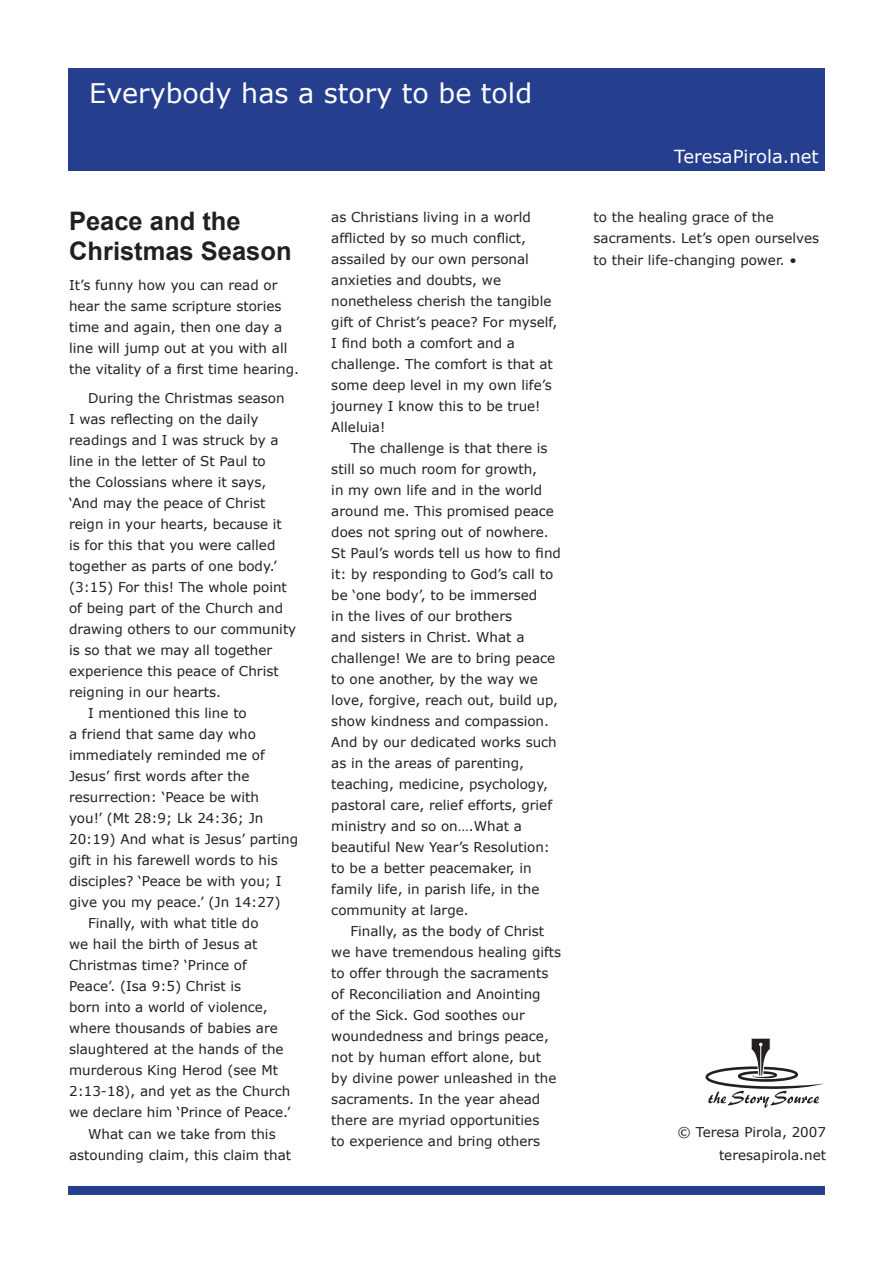
<style>
.page{position:relative;width:893px;height:1263px;background:#fff}
.page>*{position:absolute;margin:0;border:0;box-sizing:border-box;transform-origin:0 0}
.t1{font:27px "MS Reference Sans Serif";color:#fff}
.t2{font:700 25.5px/30.6px "Arial";color:#231f20}
.t3{font:18px "MS Reference Sans Serif";color:#fff}
.t4{font:13.5px/21px "MS Reference Sans Serif";color:#231f20}
</style>
<div class="page">
<div style="left:68px;top:68px;width:757px;height:102px;background:#253f8e"></div>
<svg style="left:705px;top:1039px;width:119px;height:69px"></svg>
<div style="left:68px;top:1186px;width:757px;height:9px;background:#253f8e"></div>
<p class="t1" style="left:89px;top:76px;width:444px">Everybody has a story to be told</p>
<p class="t2" style="left:69px;top:206px;width:224px">Peace and the<br>Christmas Season</p>
<p class="t4" style="left:69px;top:274px;width:232px">It’s funny how you can read or hear the same scripture stories time and again, then one day a line will jump out at you with all the vitality of a first time hearing.</p>
<p class="t4" style="left:69px;top:387px;width:229px;text-indent:19px">During the Christmas season<br>I was reflecting on the daily readings and I was struck by a line in the letter of St Paul to<br>the Colossians where it says, ‘And may the peace of Christ reign in your hearts, because it<br>is for this that you were called together as parts of one body.’ (3:15) For this! The whole point of being part of the Church and drawing others to our community is so that we may all together experience this peace of Christ reigning in our hearts.</p>
<p class="t4" style="left:69px;top:702px;width:231px;text-indent:19px">I mentioned this line to<br>a friend that same day who immediately reminded me of<br>Jesus’ first words after the resurrection: ‘Peace be with<br>you!’ (Mt 28:9; Lk 24:36; Jn<br>20:19) And what is Jesus’ parting gift in his farewell words to his disciples? ‘Peace be with you; I give you my peace.’ (Jn 14:27)</p>
<p class="t4" style="left:69px;top:912px;width:223px;text-indent:19px">Finally, with what title do<br>we hail the birth of Jesus at<br>Christmas time? ‘Prince of<br>Peace’. (Isa 9:5) Christ is<br>born into a world of violence, where thousands of babies are slaughtered at the hands of the murderous King Herod (see Mt<br>2:13-18), and yet as the Church we declare him ‘Prince of Peace.’</p>
<p class="t4" style="left:69px;top:1122px;width:223px;text-align:center">What can we take from this astounding claim, this claim that</p>
<p class="t4" style="left:331px;top:206px;width:227px">as Christians living in a world afflicted by so much conflict, assailed by our own personal anxieties and doubts, we nonetheless cherish the tangible gift of Christ’s peace? For myself,<br>I find both a comfort and a challenge. The comfort is that at some deep level in my own life’s journey I know this to be true!<br>Alleluia!</p>
<p class="t4" style="left:331px;top:437px;width:231px;text-indent:19px">The challenge is that there is still so much room for growth,<br>in my own life and in the world around me. This promised peace does not spring out of nowhere.<br>St Paul’s words tell us how to find it: by responding to God’s call to be ‘one body’, to be immersed<br>in the lives of our brothers<br>and sisters in Christ. What a challenge! We are to bring peace to one another, by the way we love, forgive, reach out, build up, show kindness and compassion.<br>And by our dedicated works such as in the areas of parenting, teaching, medicine, psychology, pastoral care, relief efforts, grief ministry and so on….What a beautiful New Year’s Resolution: to be a better peacemaker, in family life, in parish life, in the community at large.</p>
<p class="t4" style="left:331px;top:920px;width:231px;text-indent:19px">Finally, as the body of Christ we have tremendous healing gifts to offer through the sacraments of Reconciliation and Anointing<br>of the Sick. God soothes our woundedness and brings peace, not by human effort alone, but<br>by divine power unleashed in the sacraments. In the year ahead there are myriad opportunities<br>to experience and bring others</p>
<p class="t3" style="left:674px;top:145px;width:146px">TeresaPirola.net</p>
<p class="t4" style="left:594px;top:206px;width:227px">to the healing grace of the sacraments. Let’s open ourselves</p>
<p class="t4" style="left:594px;top:249px;width:205px">to their life-changing power. •</p>
<p class="t4" style="left:677px;top:1121px;width:150px">© Teresa Pirola, 2007</p>
<p class="t4" style="left:719px;top:1144px;width:109px">teresapirola.net</p>
</div>
